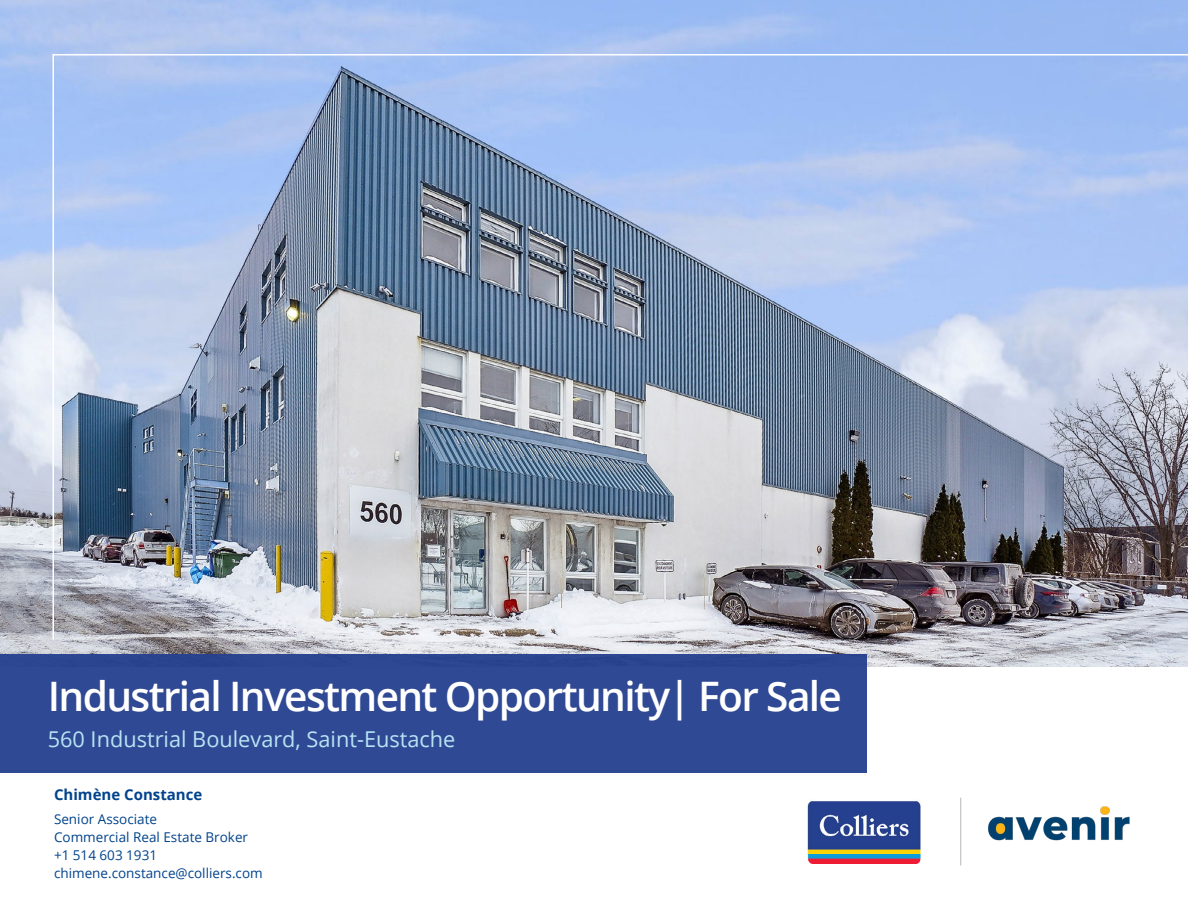
<style>
.page{position:relative;width:1188px;height:918px;background:#fff}
.page>*{position:absolute;margin:0;border:0;box-sizing:border-box;transform-origin:0 0}
.t1{font:600 40.65px "Open Sans";letter-spacing:-.04em;color:#fff}
.t2{font:21.9px "Open Sans";color:#b7e4f4}
.t3{font:700 15px "Open Sans";color:#00438c}
.t4{font:13.5px/18px "Open Sans";color:#00438c}
</style>
<div class="page">
<img style="left:0;top:0;width:1188px;height:666px">
<img style="left:52px;top:53px;width:1136px;height:588px">
<div style="left:0;top:654px;width:866px;height:118px;background:#304994"></div>
<img style="left:807px;top:801px;width:114px;height:63px">
<img style="left:988px;top:806px;width:142px;height:35px">
<hr style="left:960px;top:798px;width:1px;height:67px;background:#c7c9c8">
<h1 class="t1" style="left:48px;top:668px;width:796px">Industrial Investment Opportunity| For Sale</h1>
<h2 class="t2" style="left:48px;top:724px;width:409px">560 Industrial Boulevard, Saint-Eustache</h2>
<p class="t3" style="left:54px;top:784px;width:150px">Chimène Constance</p>
<p class="t4" style="left:54px;top:810px;width:210px">Senior Associate<br>Commercial Real Estate Broker +1 514 603 1931 chimene.constance@colliers.com</p>
</div>
